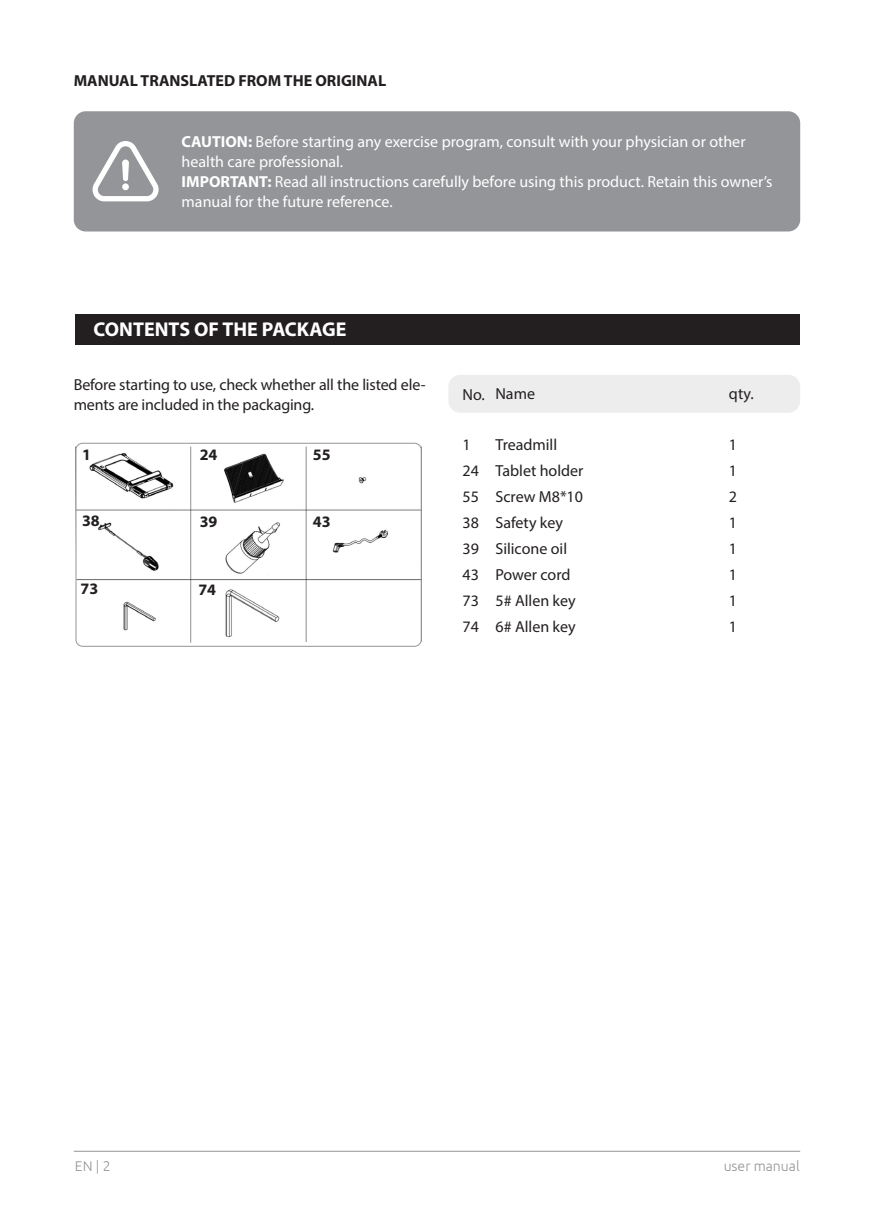
<style>
.page{position:relative;width:874px;height:1225px;background:#fff}
.page>*{position:absolute;margin:0;border:0;box-sizing:border-box;transform-origin:0 0}
.t1{font:700 20px "Myriad Pro";color:#fff}
.t2{font:16px/20px "Myriad Pro";color:#fff}
.t3{font:16px/20px "Myriad Pro";letter-spacing:-.005em;color:#231f20}
.t4{font:700 16px "Myriad Pro";color:#231f20}
.t5{font:300 14px "Ubuntu";color:#939598}
.s1{font-weight:700}
</style>
<div class="page">
<hr style="left:74px;top:1150px;width:725px;height:1px;background:#939598">
<img style="left:75px;top:446px;width:346px;height:197px">
<div style="left:75px;top:314px;width:723px;height:30px;background:#231f20"></div>
<div style="left:75px;top:443px;width:346px;height:204px;border:1px solid #939598;border-radius:7px"></div>
<div style="left:448px;top:375px;width:351px;height:38px;background:#ededed;border-radius:12px"></div>
<div style="left:206px;top:583px;width:56px;height:54px;background:#fff"></div>
<img style="left:225px;top:584px;width:56px;height:54px">
<div style="left:74px;top:111px;width:725px;height:120px;background:#939598;border-radius:12px"></div>
<svg style="left:92px;top:141px;width:67px;height:60px"></svg>
<p class="t4" style="left:74px;top:70px;width:314px">MANUAL TRANSLATED FROM THE ORIGINAL</p>
<p class="t2" style="left:181px;top:132px;width:565px"><span class="s1">CAUTION:</span> Before starting any exercise program, consult with your physician or other health care professional.</p>
<p class="t2" style="left:181px;top:172px;width:592px"><span class="s1">IMPORTANT:</span> Read all instructions carefully before using this product. Retain this owner’s manual for the future reference.</p>
<p class="t1" style="left:94px;top:316px;width:254px">CONTENTS OF THE PACKAGE</p>
<p class="t3" style="left:74px;top:374px;width:353px">Before starting to use, check whether all the listed ele&shy;ments are included in the packaging.</p>
<p class="t4" style="left:82px;top:444px;width:10px">1</p>
<p class="t4" style="left:200px;top:444px;width:19px">24</p>
<p class="t4" style="left:313px;top:444px;width:19px">55</p>
<p class="t4" style="left:82px;top:510px;width:19px">38</p>
<p class="t4" style="left:200px;top:511px;width:19px">39</p>
<p class="t4" style="left:313px;top:511px;width:19px">43</p>
<p class="t4" style="left:81px;top:578px;width:19px">73</p>
<p class="t4" style="left:198px;top:579px;width:19px">74</p>
<p class="t3" style="left:462px;top:384px;width:24px">No.</p>
<p class="t3" style="left:495px;top:383px;width:41px">Name</p>
<p class="t3" style="left:728px;top:383px;width:26px">qty.</p>
<p class="t3" style="left:462px;top:434px;width:10px">1</p>
<p class="t3" style="left:462px;top:460px;width:18px">24</p>
<p class="t3" style="left:462px;top:486px;width:18px">55</p>
<p class="t3" style="left:462px;top:512px;width:18px">38</p>
<p class="t3" style="left:462px;top:538px;width:18px">39</p>
<p class="t3" style="left:462px;top:564px;width:18px">43</p>
<p class="t3" style="left:462px;top:590px;width:18px">73</p>
<p class="t3" style="left:462px;top:616px;width:18px">74</p>
<p class="t3" style="left:495px;top:434px;width:63px">Treadmill</p>
<p class="t3" style="left:495px;top:460px;width:89px">Tablet holder</p>
<p class="t3" style="left:495px;top:486px;width:89px">Screw M8*10</p>
<p class="t3" style="left:495px;top:512px;width:69px">Safety key</p>
<p class="t3" style="left:495px;top:538px;width:73px">Silicone oil</p>
<p class="t3" style="left:495px;top:564px;width:76px">Power cord</p>
<p class="t3" style="left:495px;top:590px;width:82px">5# Allen key</p>
<p class="t3" style="left:495px;top:616px;width:82px">6# Allen key</p>
<p class="t3" style="left:728px;top:434px;width:10px">1</p>
<p class="t3" style="left:728px;top:460px;width:10px">1</p>
<p class="t3" style="left:728px;top:486px;width:10px">2</p>
<p class="t3" style="left:728px;top:512px;width:10px">1</p>
<p class="t3" style="left:728px;top:538px;width:10px">1</p>
<p class="t3" style="left:728px;top:564px;width:10px">1</p>
<p class="t3" style="left:728px;top:590px;width:10px">1</p>
<p class="t3" style="left:728px;top:616px;width:10px">1</p>
<p class="t5" style="left:75px;top:1158px;width:37px">EN | 2</p>
<p class="t5" style="left:723px;top:1158px;width:77px">user manual</p>
</div>
